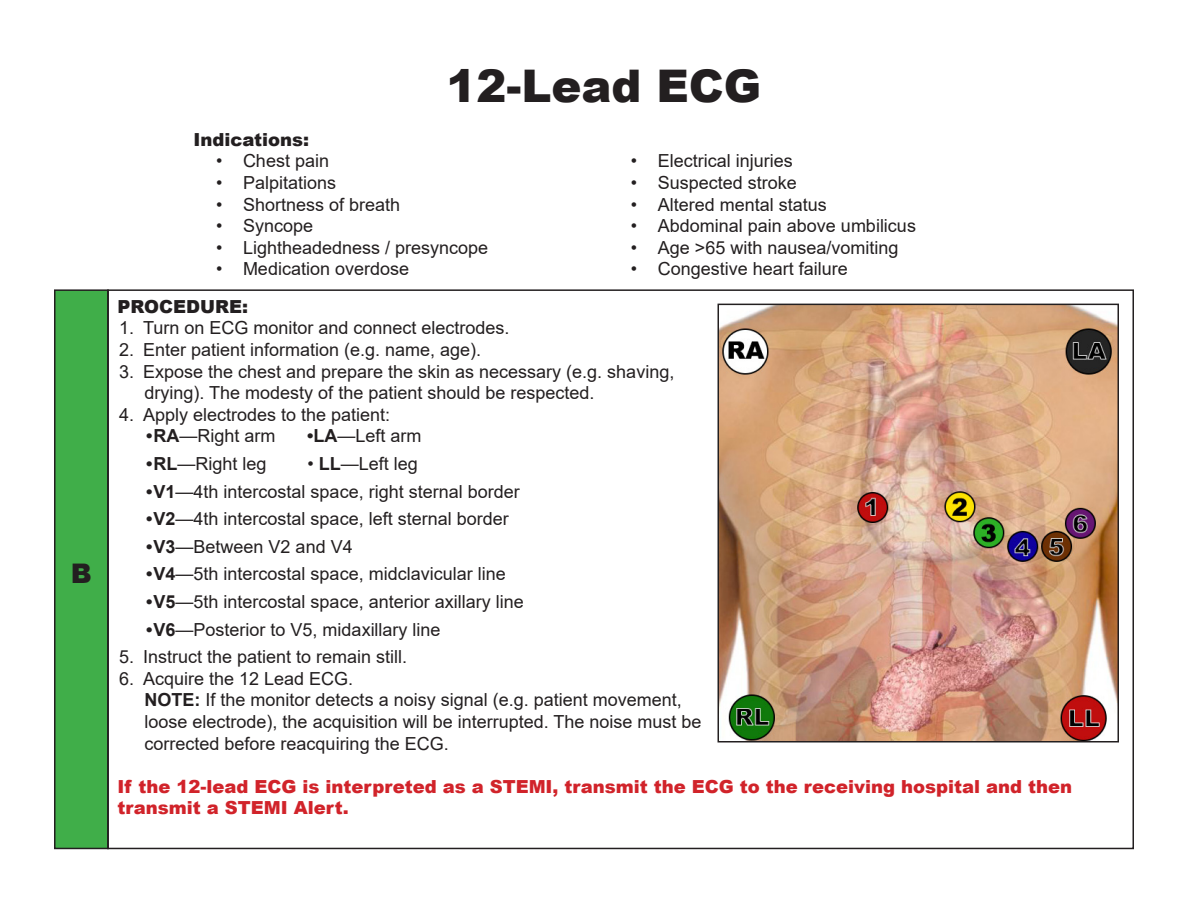
<style>
.page{position:relative;width:1188px;height:900px;background:#fff}
.page>*{position:absolute;margin:0;border:0;box-sizing:border-box;transform-origin:0 0}
.Page_Title{font:900 45px "Arial";color:#231f20}
.B_I_P{font:900 27px "Arial";color:#231f20}
.Key_Points_numbered{font:18px/21.6px "Arial";color:#231f20}
.Key_Points_numbered-2{font:900 18px/21.6px "Arial";color:#d1232a}
.Key_Points_numbered-3{font:900 18px "Arial";color:#231f20}
.s1{font-weight:700}
</style>
<div class="page">
<div style="left:55px;top:290px;width:53px;height:558px;background:#40ae49"></div>
<div style="left:54px;top:289px;width:55px;height:560px;border:2px solid #231f20"></div>
<img style="left:721px;top:307px;width:395px;height:432px">
<div style="left:718px;top:304px;width:401px;height:438px;border:2px solid #231f20"></div>
<p class="B_I_P" style="left:71px;top:553px;width:23px">B</p>
<p class="Page_Title" style="left:446px;top:54px;width:317px">12-Lead ECG</p>
<p class="Key_Points_numbered-3" style="left:194px;top:126px;width:117px">Indications:</p>
<p class="Key_Points_numbered" style="left:216px;top:150px;width:115px">• Chest pain</p>
<p class="Key_Points_numbered" style="left:216px;top:172px;width:122px">• Palpitations</p>
<p class="Key_Points_numbered" style="left:216px;top:193px;width:186px">• Shortness of breath</p>
<p class="Key_Points_numbered" style="left:216px;top:215px;width:99px">• Syncope</p>
<p class="Key_Points_numbered" style="left:216px;top:236px;width:274px">• Lightheadedness / presyncope</p>
<p class="Key_Points_numbered" style="left:216px;top:258px;width:195px">• Medication overdose</p>
<p class="Key_Points_numbered" style="left:631px;top:150px;width:164px">• Electrical injuries</p>
<p class="Key_Points_numbered" style="left:631px;top:172px;width:168px">• Suspected stroke</p>
<p class="Key_Points_numbered" style="left:631px;top:193px;width:198px">• Altered mental status</p>
<p class="Key_Points_numbered" style="left:631px;top:215px;width:287px">• Abdominal pain above umbilicus</p>
<p class="Key_Points_numbered" style="left:631px;top:237px;width:269px">• Age &gt;65 with nausea/vomiting</p>
<p class="Key_Points_numbered" style="left:631px;top:258px;width:219px">• Congestive heart failure</p>
<p class="Key_Points_numbered-3" style="left:118px;top:293px;width:132px">PROCEDURE:</p>
<p class="Key_Points_numbered" style="left:119px;top:317px;width:392px">1. Turn on ECG monitor and connect electrodes.</p>
<p class="Key_Points_numbered" style="left:119px;top:339px;width:364px">2. Enter patient information (e.g. name, age).</p>
<p class="Key_Points_numbered" style="left:145px;top:360px;width:531px;text-indent:-26px">3. Expose the chest and prepare the skin as necessary (e.g. shaving, drying). The modesty of the patient should be respected.</p>
<p class="Key_Points_numbered" style="left:119px;top:404px;width:273px">4. Apply electrodes to the patient:</p>
<p class="Key_Points_numbered" style="left:146px;top:425px;width:131px"><span class="s1">•RA</span>—Right arm</p>
<p class="Key_Points_numbered" style="left:307px;top:425px;width:116px"><span class="s1">•LA</span>—Left arm</p>
<p class="Key_Points_numbered" style="left:146px;top:453px;width:122px"><span class="s1">•RL</span>—Right leg</p>
<p class="Key_Points_numbered" style="left:308px;top:453px;width:112px">• <span class="s1">LL</span>—Left leg</p>
<p class="Key_Points_numbered" style="left:146px;top:480px;width:375px"><span class="s1">•V1</span>—4th intercostal space, right sternal border</p>
<p class="Key_Points_numbered" style="left:146px;top:508px;width:364px"><span class="s1">•V2</span>—4th intercostal space, left sternal border</p>
<p class="Key_Points_numbered" style="left:146px;top:536px;width:208px"><span class="s1">•V3</span>—Between V2 and V4</p>
<p class="Key_Points_numbered" style="left:146px;top:563px;width:361px"><span class="s1">•V4</span>—5th intercostal space, midclavicular line</p>
<p class="Key_Points_numbered" style="left:146px;top:591px;width:379px"><span class="s1">•V5</span>—5th intercostal space, anterior axillary line</p>
<p class="Key_Points_numbered" style="left:146px;top:618px;width:296px"><span class="s1">•V6</span>—Posterior to V5, midaxillary line</p>
<p class="Key_Points_numbered" style="left:119px;top:646px;width:290px">5. Instruct the patient to remain still.</p>
<p class="Key_Points_numbered" style="left:119px;top:668px;width:236px">6. Acquire the 12 Lead ECG.</p>
<p class="Key_Points_numbered" style="left:145px;top:689px;width:558px"><span class="s1">NOTE:</span> If the monitor detects a noisy signal (e.g. patient movement, loose electrode), the acquisition will be interrupted. The noise must be corrected before reacquiring the ECG.</p>
<p class="Key_Points_numbered-2" style="left:118px;top:775px;width:956px">If the 12-lead ECG is interpreted as a STEMI, transmit the ECG to the receiving hospital and then transmit a STEMI Alert.</p>
</div>
